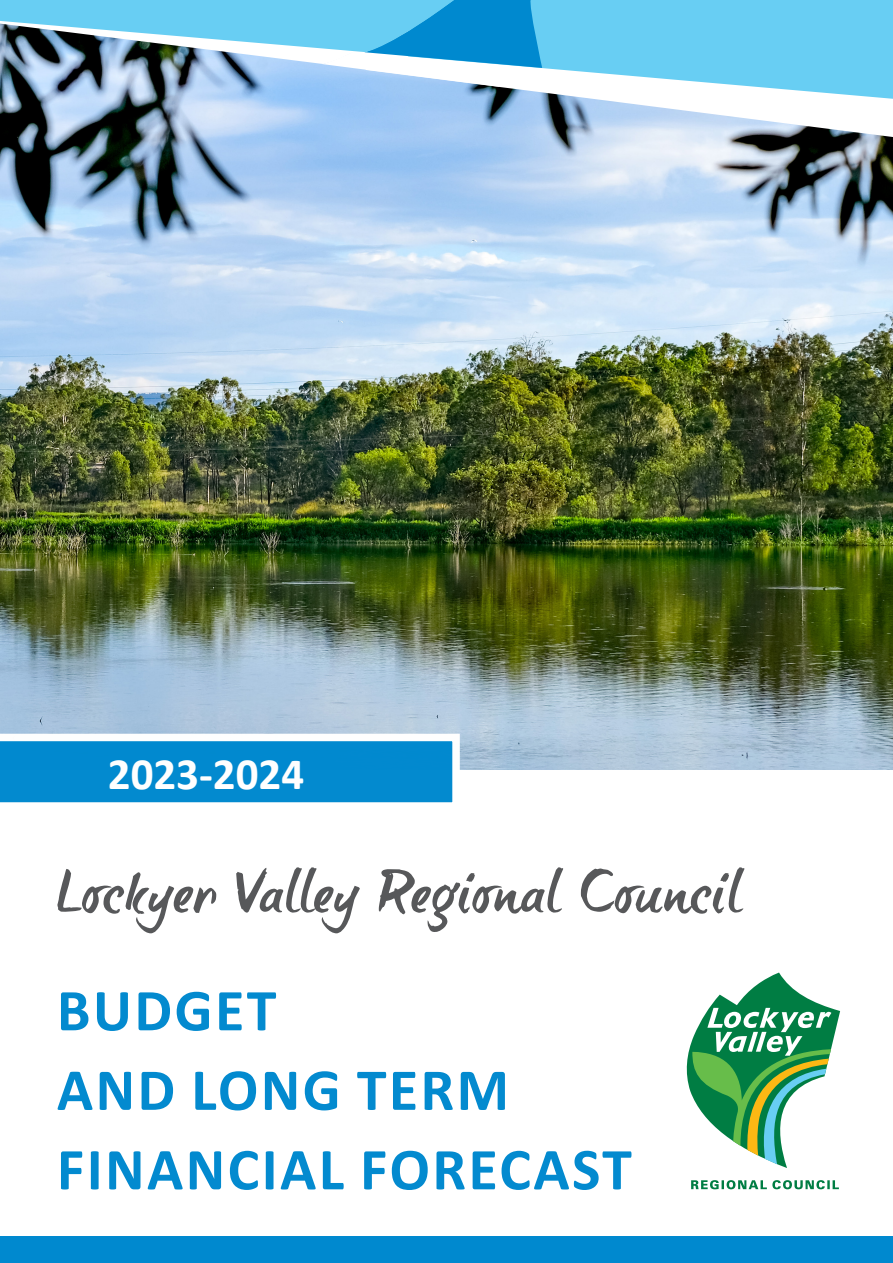
<style>
.page{position:relative;width:893px;height:1263px;background:#fff}
.page>*{position:absolute;margin:0;border:0;box-sizing:border-box;transform-origin:0 0}
.t1{font:700 60px/79.5px "Calibri";letter-spacing:.04em;color:#0089cf}
.Subtitle{font:55.2px "brush tip Terrence";letter-spacing:-.015em;color:#57585a}
.t2{font:700 45px "Calibri";color:#fff}
</style>
<div class="page">
<img style="left:0;top:87px;width:893px;height:683px">
<svg style="left:366px;top:87px;width:527px;height:50px"></svg>
<svg style="left:691px;top:1180px;width:148px;height:9px"></svg>
<svg style="left:687px;top:972px;width:153px;height:196px"></svg>
<svg style="left:0;top:734px;width:460px;height:69px;background:#2298d5"></svg>
<svg style="left:408px;top:0;width:485px;height:99px;background:#7ed2f1"></svg>
<svg style="left:0;top:0;width:628px;height:87px;background:#74b9d9"></svg>
<div style="left:0;top:1236px;width:893px;height:27px;background:#0089cf"></div>
<p class="t2" style="left:108px;top:742px;width:198px">2023-2024</p>
<p class="Subtitle" style="left:56px;top:859px;width:689px">Lockyer Valley Regional Council</p>
<p class="t1" style="left:57px;top:970px;width:576px">BUDGET<br>AND LONG TERM<br>FINANCIAL FORECAST</p>
</div>
